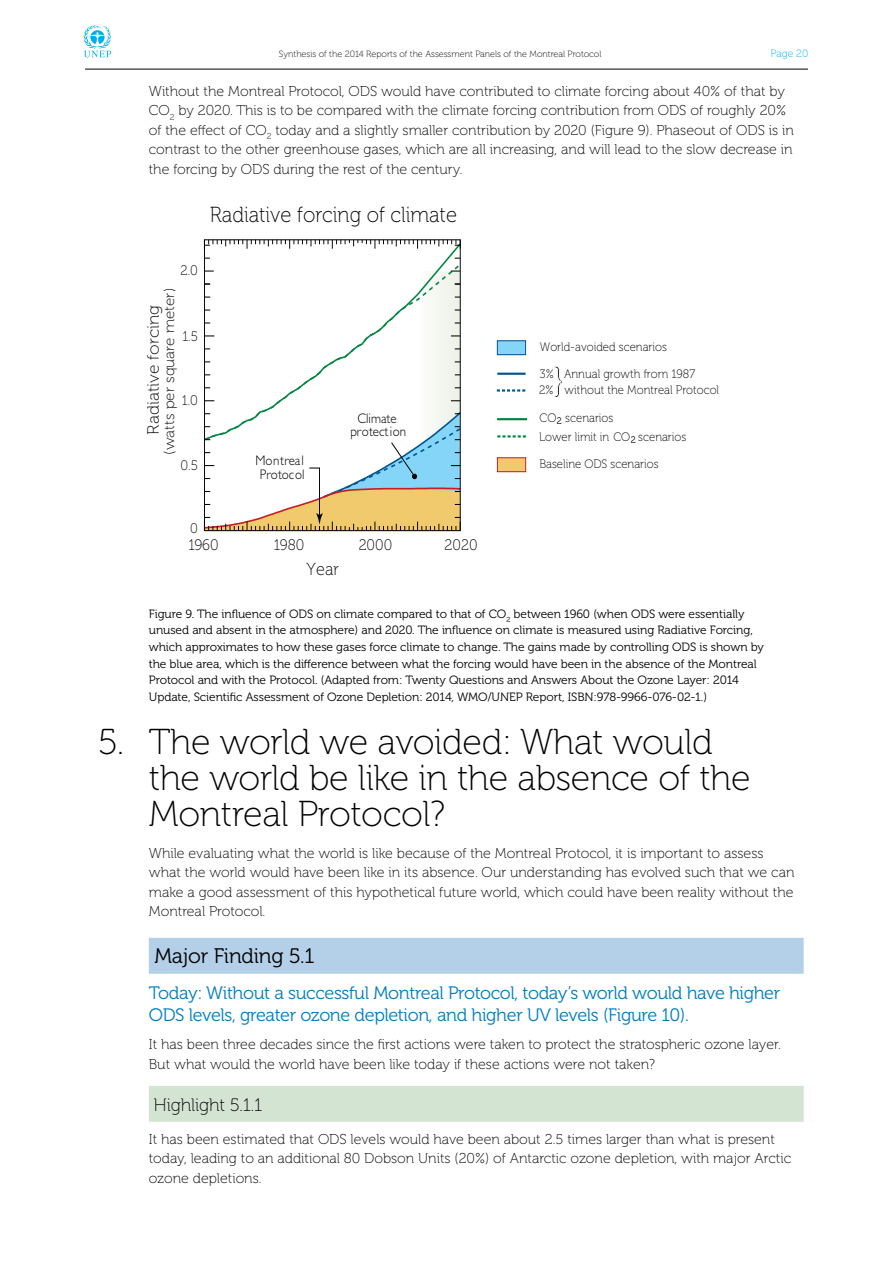
<style>
.page{position:relative;width:893px;height:1263px;background:#fff}
.page>*{position:absolute;margin:0;border:0;box-sizing:border-box;transform-origin:0 0}
.t1{font:36px/36px "Museo 100";letter-spacing:-.01em;color:#000}
.t2{font:21.75px "Museo 100";color:#000;scale:.93 1}
.t3{font:21px "Museo 300";letter-spacing:-.01em;color:#000}
.t4{font:18px/22.5px "Museo 300";letter-spacing:-.02em;color:#007dbd}
.t5{font:18px "Museo 100";letter-spacing:-.01em;color:#000}
.t6{font:17.4px "Museo 100";color:#000;scale:.94 1}
.t7{font:16.35px "Museo 100";color:#000;scale:1.07 1}
.t8{font:15.3px "Museo 100";color:#000;scale:.94 1}
.t9{font:14.25px/19.5px "Museo 100";color:#000}
.t10{font:14.25px "Museo 100";color:#000;scale:1.07 1}
.t11{font:300 13.8px/13.8px "Gill Sans";color:#000;text-align:center;scale:.93 1}
.t12{font:13.8px "Museo 100";color:#000;scale:.94 1}
.t13{font:12.3px/18.5px "Museo 100";color:#000;scale:.93 1}
.t14{font:12px/16.5px "Museo 300";letter-spacing:-.005em;color:#000}
.t15{font:10.5px "Museo 100";letter-spacing:-.005em;color:#00aeef}
.t16{font:9px "Museo 100";color:#000}
</style>
<div class="page">
<div style="left:149px;top:938px;width:655px;height:36px;background:#b4d0e9"></div>
<div style="left:149px;top:1086px;width:655px;height:36px;background:#d4e4d3"></div>
<div style="left:497px;top:458px;width:29px;height:14px;background:#f1ca6d"></div>
<div style="left:497px;top:457px;width:29px;height:15px;border:1px solid #c32026"></div>
<div style="left:497px;top:341px;width:29px;height:14px;background:#84d5f7"></div>
<div style="left:497px;top:340px;width:29px;height:15px;border:1px solid #005490"></div>
<svg style="left:497px;top:435px;width:29px;height:2px"></svg>
<hr style="left:497px;top:418px;width:30px;height:2px;background:#008641">
<svg style="left:497px;top:389px;width:29px;height:3px"></svg>
<hr style="left:497px;top:373px;width:29px;height:2px;background:#005490">
<svg style="left:204px;top:240px;width:257px;height:9px"></svg>
<svg style="left:203px;top:271px;width:258px;height:260px"></svg>
<svg style="left:554px;top:366px;width:8px;height:32px"></svg>
<svg style="left:83px;top:25px;width:28px;height:32px"></svg>
<hr style="left:85px;top:69px;width:723px;height:1px;background:#000">
<p class="t16" style="left:279px;top:49px;width:324px">Synthesis of the 2014 Reports of the Assessment Panels of the Montreal Protocol</p>
<p class="t15" style="left:771px;top:47px;width:39px">Page 20</p>
<p class="t9" style="left:149px;top:81px;width:646px">Without the Montreal Protocol, ODS would have contributed to climate forcing about 40% of that by CO<sub>2</sub> by 2020. This is to be compared with the climate forcing contribution from ODS of roughly 20% of the effect of CO<sub>2</sub> today and a slightly smaller contribution by 2020 (Figure 9). Phaseout of ODS is in contrast to the other greenhouse gases, which are all increasing, and will lead to the slow decrease in the forcing by ODS during the rest of the century.</p>
<h2 class="t2" style="left:210px;top:203px;width:267px">Radiative forcing of climate</h2>
<p class="t12" style="left:180px;top:263px;width:20px">2.0</p>
<p class="t10" style="left:162px;top:455px;width:157px;rotate:-90deg">(watts per square meter)</p>
<p class="t7" style="left:144px;top:434px;width:123px;rotate:-90deg">Radiative forcing</p>
<p class="t12" style="left:182px;top:329px;width:18px">1.5</p>
<p class="t12" style="left:182px;top:392px;width:19px">1.0</p>
<p class="t12" style="left:180px;top:458px;width:20px">0.5</p>
<p class="t11" style="left:255px;top:454px;width:54px">Montreal<br>Protocol</p>
<p class="t11" style="left:350px;top:411px;width:62px">Climate protection</p>
<p class="t12" style="left:190px;top:521px;width:10px">0</p>
<p class="t8" style="left:188px;top:536px;width:34px">1960</p>
<p class="t8" style="left:274px;top:536px;width:34px">1980</p>
<p class="t8" style="left:359px;top:536px;width:37px">2000</p>
<p class="t8" style="left:445px;top:536px;width:37px">2020</p>
<p class="t6" style="left:307px;top:559px;width:36px">Year</p>
<p class="t13" style="left:540px;top:338px;width:138px">World-avoided scenarios</p>
<p class="t13" style="left:539px;top:365px;width:195px;line-height:16.4px">3% Annual growth from 1987<br>2% without the Montreal Protocol</p>
<p class="t13" style="left:539px;top:409px;width:160px">CO<sub>2</sub> scenarios<br>Lower limit in CO<sub>2</sub> scenarios</p>
<p class="t13" style="left:539px;top:455px;width:130px">Baseline ODS scenarios</p>
<p class="t14" style="left:149px;top:606px;width:617px">Figure 9. The influence of ODS on climate compared to that of CO<sub>2</sub> between 1960 (when ODS were essentially unused and absent in the atmosphere) and 2020. The influence on climate is measured using Radiative Forcing, which approximates to how these gases force climate to change. The gains made by controlling ODS is shown by the blue area, which is the difference between what the forcing would have been in the absence of the Montreal Protocol and with the Protocol. (Adapted from: Twenty Questions and Answers About the Ozone Layer: 2014<br>Update, Scientific Assessment of Ozone Depletion: 2014, WMO/UNEP Report, ISBN:978-9966-076-02-1.)</p>
<h1 class="t1" style="left:149px;top:724px;width:603px;text-indent:-51px">5. The world we avoided: What would the world be like in the absence of the<br>Montreal Protocol?</h1>
<p class="t9" style="left:149px;top:843px;width:647px">While evaluating what the world is like because of the Montreal Protocol, it is important to assess what the world would have been like in its absence. Our understanding has evolved such that we can make a good assessment of this hypothetical future world, which could have been reality without the Montreal Protocol.</p>
<h3 class="t3" style="left:154px;top:945px;width:162px">Major Finding 5.1</h3>
<p class="t4" style="left:149px;top:981px;width:633px">Today: Without a successful Montreal Protocol, today’s world would have higher<br>ODS levels, greater ozone depletion, and higher UV levels (Figure 10).</p>
<p class="t9" style="left:149px;top:1035px;width:634px">It has been three decades since the first actions were taken to protect the stratospheric ozone layer.<br>But what would the world have been like today if these actions were not taken?</p>
<p class="t5" style="left:154px;top:1095px;width:110px">Highlight 5.1.1</p>
<p class="t9" style="left:149px;top:1129px;width:644px">It has been estimated that ODS levels would have been about 2.5 times larger than what is present today, leading to an additional 80 Dobson Units (20%) of Antarctic ozone depletion, with major Arctic ozone depletions.</p>
</div>
